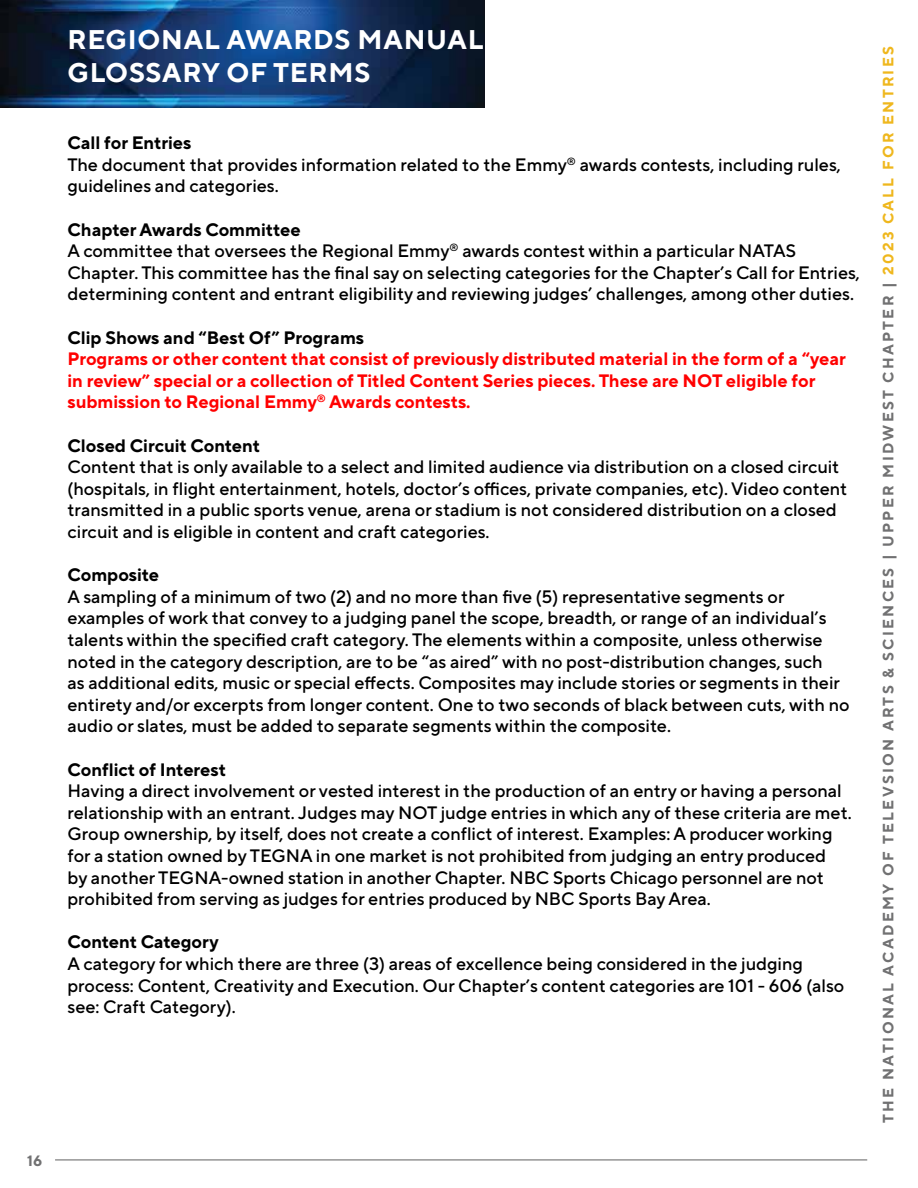
<style>
.page{position:relative;width:918px;height:1188px;background:#fff}
.page>*{position:absolute;margin:0;border:0;box-sizing:border-box;transform-origin:0 0}
.t1{font:700 27px/32.4px "TT Norms Pro";letter-spacing:.03em;color:#fff}
.t2{font:500 18px/21.6px "TT Norms Pro";color:#000}
.t3{font:700 18px/21.6px "TT Norms Pro";color:#f00}
.t4{font:700 18px "TT Norms Pro";color:#000}
.t5{font:700 15px "TT Norms Pro";letter-spacing:.15em;color:#717172}
.s1{font-weight:700}
.s2{color:#efb71d}
</style>
<div class="page">
<img style="left:0;top:0;width:485px;height:108px">
<hr style="left:55px;top:1159px;width:812px;height:1px;background:#717172">
<p class="t5" style="left:27px;top:1151px;width:16px">16</p>
<h1 class="t1" style="left:68px;top:23px;width:418px">REGIONAL AWARDS MANUAL<br>GLOSSARY OF TERMS</h1>
<p class="t2" style="left:67px;top:131px;width:775px"><span class="s1">Call for Entries<br></span>The document that provides information related to the Emmy<sup>®</sup> awards contests, including rules, guidelines and categories.</p>
<p class="t2" style="left:67px;top:218px;width:794px"><span class="s1">Chapter Awards Committee<br></span>A committee that oversees the Regional Emmy<sup>®</sup> awards contest within a particular NATAS Chapter. This committee has the final say on selecting categories for the Chapter’s Call for Entries, determining content and entrant eligibility and reviewing judges’ challenges, among other duties.</p>
<p class="t4" style="left:68px;top:325px;width:298px">Clip Shows and “Best Of” Programs</p>
<p class="t3" style="left:68px;top:347px;width:780px">Programs or other content that consist of previously distributed material in the form of a “year in review” special or a collection of Titled Content Series pieces. These are NOT eligible for submission to Regional Emmy<sup>®</sup> Awards contests.</p>
<p class="t4" style="left:68px;top:433px;width:194px">Closed Circuit Content</p>
<p class="t2" style="left:68px;top:455px;width:781px">Content that is only available to a select and limited audience via distribution on a closed circuit (hospitals, in flight entertainment, hotels, doctor’s offices, private companies, etc). Video content transmitted in a public sports venue, arena or stadium is not considered distribution on a closed circuit and is eligible in content and craft categories.</p>
<p class="t4" style="left:68px;top:563px;width:93px">Composite</p>
<p class="t2" style="left:68px;top:585px;width:784px">A sampling of a minimum of two (2) and no more than five (5) representative segments or examples of work that convey to a judging panel the scope, breadth, or range of an individual’s talents within the specified craft category. The elements within a composite, unless otherwise noted in the category description, are to be “as aired” with no post-distribution changes, such<br>as additional edits, music or special effects. Composites may include stories or segments in their entirety and/or excerpts from longer content. One to two seconds of black between cuts, with no audio or slates, must be added to separate segments within the composite.</p>
<p class="t4" style="left:68px;top:757px;width:160px">Conflict of Interest</p>
<p class="t2" style="left:68px;top:779px;width:786px">Having a direct involvement or vested interest in the production of an entry or having a personal relationship with an entrant. Judges may NOT judge entries in which any of these criteria are met.<br>Group ownership, by itself, does not create a conflict of interest. Examples: A producer working for a station owned by TEGNA in one market is not prohibited from judging an entry produced<br>by another TEGNA-owned station in another Chapter. NBC Sports Chicago personnel are not prohibited from serving as judges for entries produced by NBC Sports Bay Area.</p>
<p class="t4" style="left:68px;top:930px;width:153px">Content Category</p>
<p class="t2" style="left:68px;top:952px;width:778px">A category for which there are three (3) areas of excellence being considered in the judging process: Content, Creativity and Execution. Our Chapter’s content categories are 101 - 606 (also see: Craft Category).</p>
<p class="t5" style="left:878px;top:1123px;width:1078px;rotate:-90deg">THE NATIONAL ACADEMY OF TELEVSION ARTS &amp; SCIENCES | UPPER MIDWEST CHAPTER | <span class="s2">2023 CALL FOR ENTRIES</span></p>
</div>
